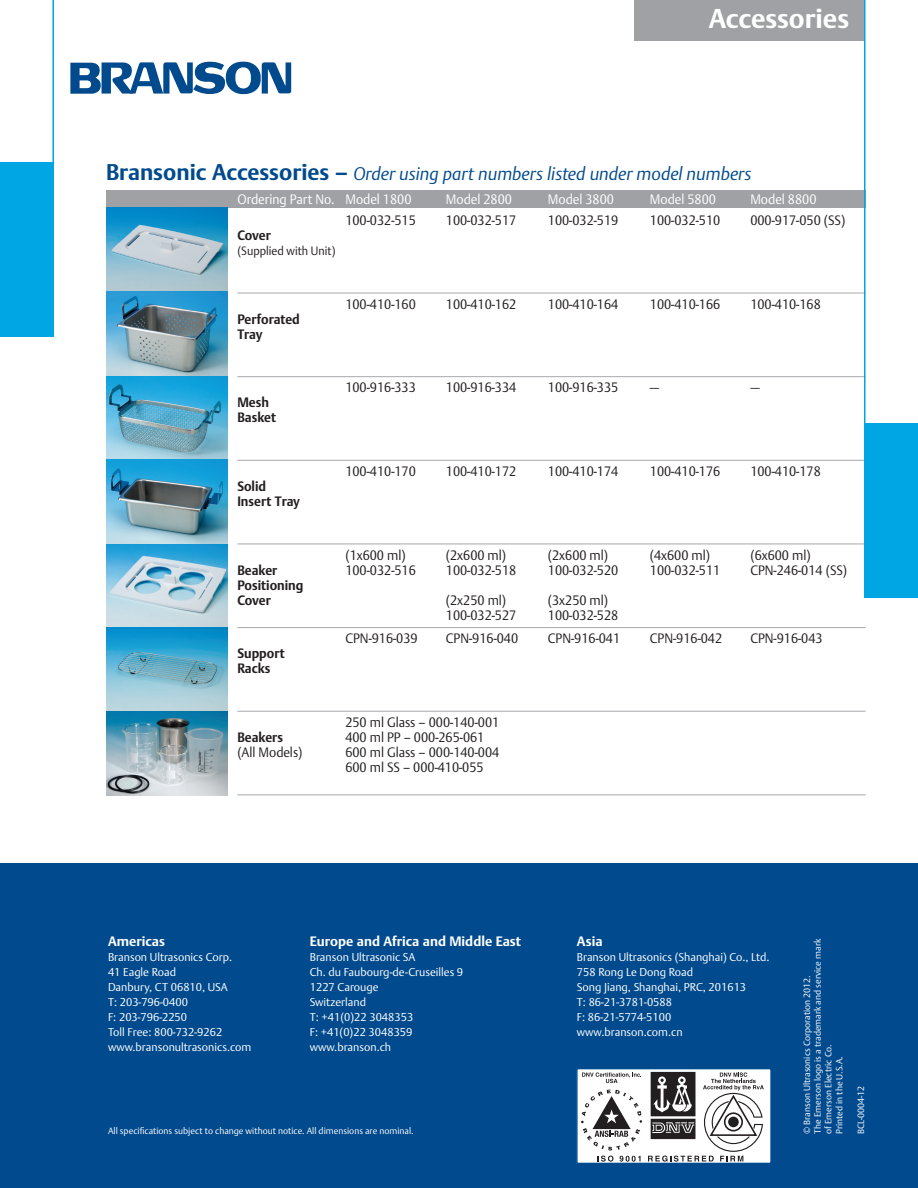
<style>
.page{position:relative;width:918px;height:1188px;background:#fff}
.page>*{position:absolute;margin:0;border:0;box-sizing:border-box;transform-origin:0 0}
.COVERS___Boxed_name{font:700 27px "DTL Argo TOT";letter-spacing:-.005em;color:#fff}
.INTERIOR___Body_10_5{font:italic 300 18px "DTL Argo TOT";color:#004a8d}
.INTERIOR___Body_10_5-2{font:300 13.5px/15px "DTL Argo TOT";color:#231f20;scale:.95 1}
.INTERIOR___Body_10_5-3{font:700 13.5px/15px "DTL Argo TOT";color:#231f20;scale:.95 1}
.order_info_bar_40k{font:300 13.5px "DTL Argo TOT";color:#fff;scale:.95 1}
.COVERS___Back_addres{font:700 13.5px "DTL Argo TOT";color:#fff}
.INTERIOR___Body_10_5-4{font:300 12px "DTL Argo TOT";color:#231f20;scale:.95 1}
.COVERS___Back_addres-2{font:300 11.25px/15px "DTL Argo TOT";color:#fff}
.COVERS___Back_inform{font:300 9px/10.8px "DTL Argo TOT";color:#fff}
.COVERS___Back_addres-3{font:300 9px "DTL Argo TOT";color:#fff}
.s1{font-weight:700;font-style:normal;font-size:22.5px}
</style>
<div class="page">
<div style="left:106px;top:190px;width:759px;height:18px;background:#a0a1a5"></div>
<img style="left:106px;top:208px;width:122px;height:84px">
<svg style="left:106px;top:544px;width:122px;height:83px;background:#94c5db"></svg>
<svg style="left:106px;top:376px;width:122px;height:84px;background:#56abcc"></svg>
<img style="left:106px;top:460px;width:122px;height:84px">
<img style="left:106px;top:292px;width:122px;height:84px">
<svg style="left:106px;top:627px;width:122px;height:84px;background:#65b2cf"></svg>
<svg style="left:106px;top:711px;width:122px;height:84px;background:#83a4b2"></svg>
<div style="left:0;top:863px;width:918px;height:325px;background:#004a8d"></div>
<hr style="left:237px;top:293px;width:629px;height:1px;background:#a8a9ad">
<hr style="left:237px;top:376px;width:629px;height:1px;background:#a8a9ad">
<hr style="left:237px;top:460px;width:629px;height:1px;background:#a8a9ad">
<hr style="left:237px;top:544px;width:629px;height:1px;background:#a8a9ad">
<hr style="left:237px;top:627px;width:629px;height:1px;background:#a8a9ad">
<hr style="left:237px;top:711px;width:629px;height:1px;background:#a8a9ad">
<hr style="left:237px;top:794px;width:629px;height:1px;background:#a8a9ad">
<hr style="left:52px;top:0;width:2px;height:337px;background:#00a5e3">
<svg style="left:70px;top:62px;width:221px;height:32px"></svg>
<div style="left:634px;top:0;width:230px;height:40px;background:#a0a1a5"></div>
<div style="left:864px;top:423px;width:54px;height:175px;background:#00a5e3"></div>
<hr style="left:864px;top:0;width:2px;height:598px;background:#00a5e3">
<svg style="left:579px;top:1071px;width:190px;height:90px;background:#c6c5c5"></svg>
<div style="left:728px;top:1117px;width:11px;height:10px;background:#231f20;border-radius:50%"></div>
<div style="left:576px;top:1068px;width:196px;height:96px;border:2px solid #004a8d"></div>
<div style="left:0;top:162px;width:54px;height:175px;background:#00a5e3"></div>
<p class="COVERS___Boxed_name" style="left:709px;top:3px;width:142px">Accessories</p>
<p class="INTERIOR___Body_10_5" style="left:106px;top:162px;width:647px"><span class="s1">Bransonic Accessories –</span> Order using part numbers listed under model numbers</p>
<p class="order_info_bar_40k" style="left:237px;top:191px;width:185px">Ordering Part No. Model 1800</p>
<p class="order_info_bar_40k" style="left:446px;top:191px;width:71px">Model 2800</p>
<p class="order_info_bar_40k" style="left:548px;top:191px;width:71px">Model 3800</p>
<p class="order_info_bar_40k" style="left:650px;top:191px;width:71px">Model 5800</p>
<p class="order_info_bar_40k" style="left:750px;top:191px;width:71px">Model 8800</p>
<p class="INTERIOR___Body_10_5-2" style="left:345px;top:213px;width:76px">100-032-515</p>
<p class="INTERIOR___Body_10_5-2" style="left:446px;top:213px;width:76px">100-032-517</p>
<p class="INTERIOR___Body_10_5-2" style="left:548px;top:213px;width:76px">100-032-519</p>
<p class="INTERIOR___Body_10_5-2" style="left:650px;top:213px;width:76px">100-032-510</p>
<p class="INTERIOR___Body_10_5-2" style="left:750px;top:213px;width:102px">000-917-050 (SS)</p>
<p class="INTERIOR___Body_10_5-3" style="left:237px;top:228px;width:37px">Cover</p>
<p class="INTERIOR___Body_10_5-4" style="left:237px;top:244px;width:105px">(Supplied with Unit)</p>
<p class="INTERIOR___Body_10_5-3" style="left:237px;top:312px;width:67px">Perforated<br>Tray</p>
<p class="INTERIOR___Body_10_5-3" style="left:237px;top:395px;width:42px">Mesh<br>Basket</p>
<p class="INTERIOR___Body_10_5-3" style="left:237px;top:479px;width:68px">Solid<br>Insert Tray</p>
<p class="INTERIOR___Body_10_5-2" style="left:345px;top:297px;width:76px">100-410-160</p>
<p class="INTERIOR___Body_10_5-2" style="left:446px;top:297px;width:76px">100-410-162</p>
<p class="INTERIOR___Body_10_5-2" style="left:548px;top:297px;width:76px">100-410-164</p>
<p class="INTERIOR___Body_10_5-2" style="left:650px;top:297px;width:76px">100-410-166</p>
<p class="INTERIOR___Body_10_5-2" style="left:750px;top:297px;width:76px">100-410-168</p>
<p class="INTERIOR___Body_10_5-2" style="left:345px;top:380px;width:76px">100-916-333</p>
<p class="INTERIOR___Body_10_5-2" style="left:446px;top:380px;width:76px">100-916-334</p>
<p class="INTERIOR___Body_10_5-2" style="left:548px;top:380px;width:76px">100-916-335</p>
<p class="INTERIOR___Body_10_5-2" style="left:650px;top:380px;width:11px">—</p>
<p class="INTERIOR___Body_10_5-2" style="left:750px;top:380px;width:11px">—</p>
<p class="INTERIOR___Body_10_5-2" style="left:345px;top:464px;width:76px">100-410-170</p>
<p class="INTERIOR___Body_10_5-2" style="left:446px;top:464px;width:76px">100-410-172</p>
<p class="INTERIOR___Body_10_5-2" style="left:548px;top:464px;width:76px">100-410-174</p>
<p class="INTERIOR___Body_10_5-2" style="left:650px;top:464px;width:76px">100-410-176</p>
<p class="INTERIOR___Body_10_5-2" style="left:750px;top:464px;width:76px">100-410-178</p>
<p class="INTERIOR___Body_10_5-2" style="left:345px;top:548px;width:65px">(1x600 ml)</p>
<p class="INTERIOR___Body_10_5-2" style="left:446px;top:548px;width:65px">(2x600 ml)</p>
<p class="INTERIOR___Body_10_5-2" style="left:548px;top:548px;width:65px">(2x600 ml)</p>
<p class="INTERIOR___Body_10_5-2" style="left:650px;top:548px;width:65px">(4x600 ml)</p>
<p class="INTERIOR___Body_10_5-2" style="left:750px;top:548px;width:65px">(6x600 ml)</p>
<p class="INTERIOR___Body_10_5-3" style="left:237px;top:563px;width:44px">Beaker</p>
<p class="INTERIOR___Body_10_5-2" style="left:345px;top:563px;width:76px">100-032-516</p>
<p class="INTERIOR___Body_10_5-2" style="left:446px;top:563px;width:76px">100-032-518</p>
<p class="INTERIOR___Body_10_5-2" style="left:548px;top:563px;width:76px">100-032-520</p>
<p class="INTERIOR___Body_10_5-2" style="left:650px;top:563px;width:76px">100-032-511</p>
<p class="INTERIOR___Body_10_5-2" style="left:750px;top:563px;width:103px">CPN-246-014 (SS)</p>
<p class="INTERIOR___Body_10_5-3" style="left:237px;top:578px;width:71px">Positioning<br>Cover</p>
<p class="INTERIOR___Body_10_5-2" style="left:446px;top:593px;width:65px">(2x250 ml)</p>
<p class="INTERIOR___Body_10_5-2" style="left:548px;top:593px;width:65px">(3x250 ml)</p>
<p class="INTERIOR___Body_10_5-2" style="left:446px;top:608px;width:76px">100-032-527</p>
<p class="INTERIOR___Body_10_5-2" style="left:548px;top:608px;width:76px">100-032-528</p>
<p class="INTERIOR___Body_10_5-3" style="left:237px;top:646px;width:52px">Support<br>Racks</p>
<p class="INTERIOR___Body_10_5-2" style="left:345px;top:631px;width:78px">CPN-916-039</p>
<p class="INTERIOR___Body_10_5-2" style="left:446px;top:631px;width:78px">CPN-916-040</p>
<p class="INTERIOR___Body_10_5-2" style="left:548px;top:631px;width:78px">CPN-916-041</p>
<p class="INTERIOR___Body_10_5-2" style="left:650px;top:631px;width:78px">CPN-916-042</p>
<p class="INTERIOR___Body_10_5-2" style="left:750px;top:631px;width:78px">CPN-916-043</p>
<p class="INTERIOR___Body_10_5-2" style="left:345px;top:715px;width:164px">250 ml Glass – 000-140-001</p>
<p class="INTERIOR___Body_10_5-3" style="left:237px;top:730px;width:50px">Beakers</p>
<p class="INTERIOR___Body_10_5-2" style="left:345px;top:730px;width:148px">400 ml PP – 000-265-061</p>
<p class="INTERIOR___Body_10_5-2" style="left:237px;top:745px;width:70px">(All Models)</p>
<p class="INTERIOR___Body_10_5-2" style="left:345px;top:745px;width:164px">600 ml Glass – 000-140-004<br>600 ml SS – 000-410-055</p>
<p class="COVERS___Back_addres" style="left:108px;top:933px;width:58px">Americas</p>
<p class="COVERS___Back_addres-2" style="left:108px;top:950px;width:126px">Branson Ultrasonics Corp.</p>
<p class="COVERS___Back_addres-2" style="left:108px;top:965px;width:70px">41 Eagle Road</p>
<p class="COVERS___Back_addres-2" style="left:108px;top:980px;width:121px">Danbury, CT 06810, USA</p>
<p class="COVERS___Back_addres-2" style="left:108px;top:995px;width:81px">T: 203-796-0400</p>
<p class="COVERS___Back_addres-2" style="left:108px;top:1010px;width:116px">F: 203-796-2250<br>Toll Free: 800-732-9262</p>
<p class="COVERS___Back_addres-2" style="left:108px;top:1040px;width:145px">www.bransonultrasonics.com</p>
<p class="COVERS___Back_addres" style="left:310px;top:933px;width:213px">Europe and Africa and Middle East</p>
<p class="COVERS___Back_addres-2" style="left:310px;top:950px;width:107px">Branson Ultrasonic SA</p>
<p class="COVERS___Back_addres-2" style="left:310px;top:965px;width:155px">Ch. du Faubourg-de-Cruseilles 9</p>
<p class="COVERS___Back_addres-2" style="left:310px;top:980px;width:70px">1227 Carouge</p>
<p class="COVERS___Back_addres-2" style="left:310px;top:995px;width:58px">Switzerland</p>
<p class="COVERS___Back_addres-2" style="left:310px;top:1010px;width:105px">T: +41(0)22 3048353</p>
<p class="COVERS___Back_addres-2" style="left:310px;top:1025px;width:104px">F: +41(0)22 3048359</p>
<p class="COVERS___Back_addres-2" style="left:310px;top:1040px;width:83px">www.branson.ch</p>
<p class="COVERS___Back_addres-3" style="left:108px;top:1125px;width:307px">All specifications subject to change without notice. All dimensions are nominal.</p>
<p class="COVERS___Back_addres" style="left:577px;top:933px;width:27px">Asia</p>
<p class="COVERS___Back_addres-2" style="left:577px;top:950px;width:194px">Branson Ultrasonics (Shanghai) Co., Ltd.</p>
<p class="COVERS___Back_addres-2" style="left:577px;top:965px;width:118px">758 Rong Le Dong Road</p>
<p class="COVERS___Back_addres-2" style="left:577px;top:980px;width:171px">Song Jiang, Shanghai, PRC, 201613</p>
<p class="COVERS___Back_addres-2" style="left:577px;top:995px;width:97px">T: 86-21-3781-0588</p>
<p class="COVERS___Back_addres-2" style="left:577px;top:1010px;width:96px">F: 86-21-5774-5100</p>
<p class="COVERS___Back_addres-2" style="left:577px;top:1025px;width:107px">www.branson.com.cn</p>
<p class="COVERS___Back_inform" style="left:802px;top:1134px;width:197px;rotate:-90deg">© Branson Ultrasonics Corporation 2012.<br>The Emerson logo is a trademark and service mark</p>
<p class="COVERS___Back_inform" style="left:823px;top:1134px;width:91px;rotate:-90deg">of Emerson Electric Co.<br>Printed in the U.S.A.</p>
<p class="COVERS___Back_inform" style="left:856px;top:1134px;width:50px;rotate:-90deg">BCL-0004-12</p>
</div>
